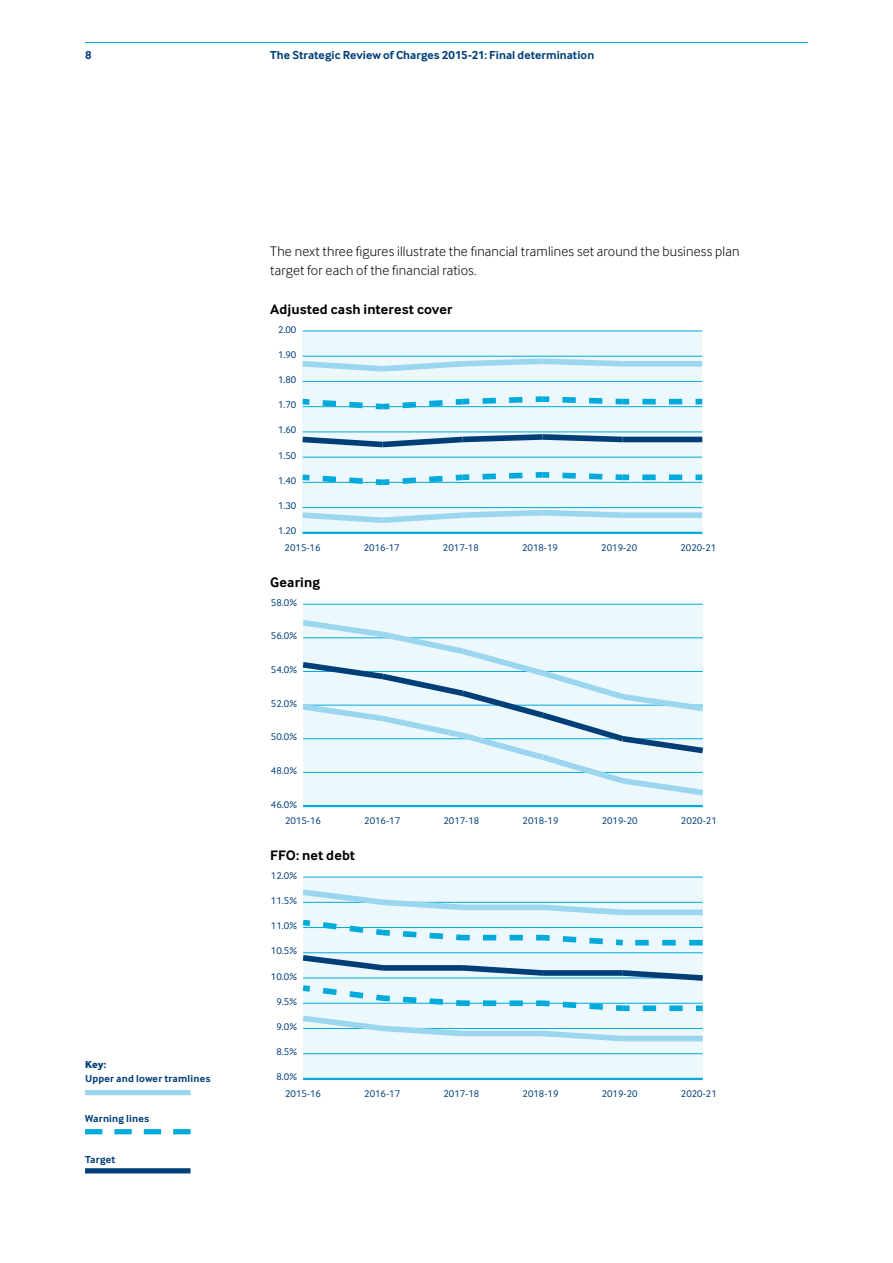
<style>
.page{position:relative;width:893px;height:1263px;background:#fff}
.page>*{position:absolute;margin:0;border:0;box-sizing:border-box;transform-origin:0 0}
.WICS_body_text{font:300 14.25px/19.5px "Inter Face";letter-spacing:.015em;color:#000}
.WICS_subhead{font:700 14.25px "Inter Face";letter-spacing:.01em;color:#000}
.t1{font:700 12px "Inter Face";letter-spacing:.005em;color:#003e78}
.WICS_footnote{font:700 10.5px "Inter Face";letter-spacing:.02em;color:#003e78}
.WICS_footnote-2{font:800 10.5px "Inter Face";color:#003e78}
.t2{font:10.2px "Inter Face";color:#003e78}
</style>
<div class="page">
<div style="left:303px;top:331px;width:399px;height:202px;background:#edf8fd"></div>
<hr style="left:303px;top:532px;width:399px;height:2px;background:#00aadb">
<hr style="left:303px;top:507px;width:399px;height:1px;background:#00aadb">
<hr style="left:303px;top:482px;width:399px;height:1px;background:#00aadb">
<hr style="left:303px;top:457px;width:399px;height:1px;background:#00aadb">
<hr style="left:303px;top:432px;width:399px;height:1px;background:#00aadb">
<hr style="left:303px;top:406px;width:399px;height:1px;background:#00aadb">
<hr style="left:303px;top:381px;width:399px;height:1px;background:#00aadb">
<hr style="left:303px;top:356px;width:399px;height:1px;background:#00aadb">
<hr style="left:303px;top:331px;width:399px;height:1px;background:#00aadb">
<svg style="left:302px;top:507px;width:326px;height:19px"></svg>
<div style="left:622px;top:512px;width:80px;height:6px;background:#9ad6f0"></div>
<div style="left:376px;top:479px;width:7px;height:6px;background:#00aadb"></div>
<svg style="left:310px;top:475px;width:59px;height:9px"></svg>
<div style="left:303px;top:474px;width:6px;height:7px;background:#00aadb"></div>
<div style="left:456px;top:474px;width:6px;height:7px;background:#00aadb"></div>
<svg style="left:383px;top:475px;width:65px;height:11px"></svg>
<svg style="left:536px;top:472px;width:6px;height:6px"></svg>
<svg style="left:470px;top:472px;width:58px;height:11px"></svg>
<div style="left:462px;top:474px;width:7px;height:6px;background:#00aadb"></div>
<svg style="left:616px;top:474px;width:6px;height:6px"></svg>
<svg style="left:550px;top:472px;width:58px;height:10px"></svg>
<div style="left:542px;top:472px;width:7px;height:6px;background:#00aadb"></div>
<div style="left:695px;top:474px;width:7px;height:6px;background:#00aadb"></div>
<svg style="left:642px;top:474px;width:40px;height:6px"></svg>
<div style="left:622px;top:474px;width:7px;height:6px;background:#00aadb"></div>
<svg style="left:302px;top:431px;width:326px;height:19px"></svg>
<div style="left:622px;top:437px;width:80px;height:5px;background:#003e78"></div>
<div style="left:376px;top:403px;width:7px;height:6px;background:#00aadb"></div>
<svg style="left:303px;top:398px;width:66px;height:11px"></svg>
<svg style="left:383px;top:400px;width:65px;height:10px"></svg>
<svg style="left:536px;top:396px;width:6px;height:6px"></svg>
<svg style="left:456px;top:396px;width:72px;height:11px"></svg>
<svg style="left:550px;top:396px;width:58px;height:11px"></svg>
<div style="left:542px;top:396px;width:7px;height:6px;background:#00aadb"></div>
<svg style="left:695px;top:399px;width:7px;height:5px"></svg>
<svg style="left:642px;top:399px;width:40px;height:5px"></svg>
<svg style="left:616px;top:399px;width:13px;height:5px"></svg>
<svg style="left:302px;top:355px;width:326px;height:20px"></svg>
<div style="left:622px;top:361px;width:80px;height:6px;background:#9ad6f0"></div>
<div style="left:303px;top:604px;width:400px;height:202px;background:#edf8fd"></div>
<hr style="left:303px;top:805px;width:400px;height:2px;background:#00aadb">
<hr style="left:303px;top:604px;width:400px;height:1px;background:#00aadb">
<svg style="left:302px;top:620px;width:401px;height:176px"></svg>
<div style="left:303px;top:877px;width:400px;height:202px;background:#edf8fd"></div>
<hr style="left:303px;top:1078px;width:400px;height:2px;background:#00aadb">
<hr style="left:303px;top:1053px;width:400px;height:1px;background:#00aadb">
<hr style="left:303px;top:877px;width:400px;height:1px;background:#00aadb">
<svg style="left:302px;top:889px;width:401px;height:153px"></svg>
<div style="left:623px;top:909px;width:80px;height:6px;background:#9ad6f0"></div>
<div style="left:85px;top:1090px;width:106px;height:5px;background:#9ad6f0"></div>
<svg style="left:85px;top:1129px;width:106px;height:5px"></svg>
<div style="left:85px;top:1168px;width:106px;height:5px;background:#003e78"></div>
<hr style="left:85px;top:42px;width:723px;height:1px;background:#00aadb">
<p class="t1" style="left:85px;top:48px;width:8px">8</p>
<p class="t1" style="left:270px;top:48px;width:326px">The Strategic Review of Charges 2015-21: Final determination</p>
<p class="WICS_body_text" style="left:270px;top:241px;width:471px">The next three figures illustrate the financial tramlines set around the business plan target for each of the financial ratios.</p>
<p class="WICS_subhead" style="left:270px;top:301px;width:184px">Adjusted cash interest cover</p>
<p class="t2" style="left:278px;top:324px;width:20px">2.00</p>
<p class="t2" style="left:278px;top:348px;width:20px">1.90</p>
<p class="t2" style="left:278px;top:374px;width:20px">1.80</p>
<p class="t2" style="left:278px;top:399px;width:20px">1.70</p>
<p class="t2" style="left:278px;top:424px;width:20px">1.60</p>
<p class="t2" style="left:278px;top:450px;width:20px">1.50</p>
<p class="t2" style="left:278px;top:475px;width:20px">1.40</p>
<p class="t2" style="left:278px;top:500px;width:20px">1.30</p>
<p class="t2" style="left:278px;top:525px;width:20px">1.20</p>
<p class="t2" style="left:285px;top:542px;width:37px">2015-16</p>
<p class="t2" style="left:364px;top:542px;width:37px">2016-17</p>
<p class="t2" style="left:443px;top:542px;width:37px">2017-18</p>
<p class="t2" style="left:522px;top:542px;width:37px">2018-19</p>
<p class="t2" style="left:601px;top:542px;width:37px">2019-20</p>
<p class="t2" style="left:680px;top:542px;width:37px">2020-21</p>
<p class="WICS_subhead" style="left:270px;top:574px;width:51px">Gearing</p>
<p class="t2" style="left:271px;top:596px;width:27px">58.0%</p>
<p class="t2" style="left:271px;top:630px;width:27px">56.0%</p>
<p class="t2" style="left:271px;top:664px;width:27px">54.0%</p>
<p class="t2" style="left:271px;top:697px;width:27px">52.0%</p>
<p class="t2" style="left:271px;top:731px;width:27px">50.0%</p>
<p class="t2" style="left:271px;top:765px;width:27px">48.0%</p>
<p class="t2" style="left:271px;top:798px;width:27px">46.0%</p>
<p class="t2" style="left:285px;top:815px;width:37px">2015-16</p>
<p class="t2" style="left:364px;top:815px;width:37px">2016-17</p>
<p class="t2" style="left:443px;top:815px;width:37px">2017-18</p>
<p class="t2" style="left:523px;top:815px;width:37px">2018-19</p>
<p class="t2" style="left:602px;top:815px;width:37px">2019-20</p>
<p class="t2" style="left:681px;top:815px;width:37px">2020-21</p>
<p class="WICS_subhead" style="left:270px;top:847px;width:86px">FFO: net debt</p>
<p class="t2" style="left:271px;top:869px;width:27px">12.0%</p>
<p class="t2" style="left:271px;top:895px;width:27px">11.5%</p>
<p class="t2" style="left:271px;top:920px;width:27px">11.0%</p>
<p class="t2" style="left:271px;top:945px;width:27px">10.5%</p>
<p class="t2" style="left:271px;top:970px;width:27px">10.0%</p>
<p class="t2" style="left:276px;top:995px;width:22px">9.5%</p>
<p class="t2" style="left:276px;top:1021px;width:22px">9.0%</p>
<p class="WICS_footnote-2" style="left:85px;top:1058px;width:23px">Key:</p>
<p class="WICS_footnote" style="left:85px;top:1072px;width:127px">Upper and lower tramlines</p>
<p class="WICS_footnote" style="left:85px;top:1113px;width:66px">Warning lines</p>
<p class="WICS_footnote" style="left:85px;top:1153px;width:32px">Target</p>
<p class="t2" style="left:276px;top:1046px;width:22px">8.5%</p>
<p class="t2" style="left:276px;top:1071px;width:22px">8.0%</p>
<p class="t2" style="left:285px;top:1088px;width:37px">2015-16</p>
<p class="t2" style="left:364px;top:1088px;width:37px">2016-17</p>
<p class="t2" style="left:443px;top:1088px;width:37px">2017-18</p>
<p class="t2" style="left:523px;top:1088px;width:37px">2018-19</p>
<p class="t2" style="left:602px;top:1088px;width:37px">2019-20</p>
<p class="t2" style="left:681px;top:1088px;width:37px">2020-21</p>
</div>
